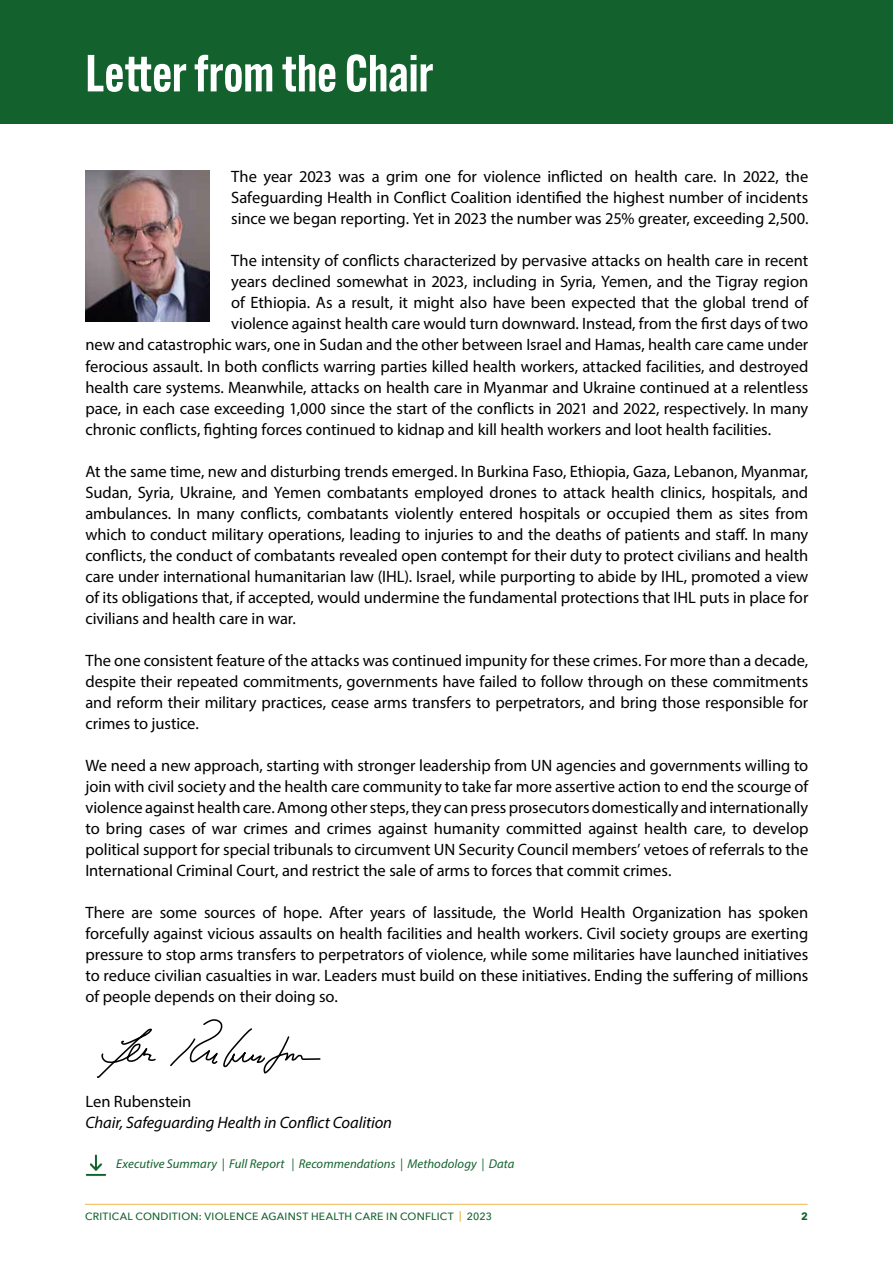
<style>
.page{position:relative;width:893px;height:1263px;background:#fff}
.page>*{position:absolute;margin:0;border:0;box-sizing:border-box;transform-origin:0 0}
.t1{font:600 51px "Alternate Gothic ATF";letter-spacing:-.005em;color:#fff}
.SHCC_Body_copy{font:16.5px/21px "Myriad Pro";letter-spacing:-.005em;color:#000;text-align:justify}
.Body_copy{font:italic 16.5px "Myriad Pro";letter-spacing:-.005em;color:#000}
.Body_copy-2{font:italic 12.75px "Myriad Pro";letter-spacing:.005em;color:#13622d}
.t2{font:500 10.5px "Avenir Next";letter-spacing:.025em;color:#13622d}
.t3{font:700 10.5px "Avenir Next";color:#13622d}
.s1{color:#eaa522}
</style>
<div class="page">
<hr style="left:85px;top:1204px;width:722px;height:1px;background:#eaa522">
<div style="left:0;top:0;width:893px;height:123px;background:#13622d"></div>
<img style="left:85px;top:170px;width:125px;height:151px">
<svg style="left:97px;top:1019px;width:224px;height:59px"></svg>
<div style="left:85px;top:1173px;width:22px;height:3px;border:1px solid #fff"></div>
<svg style="left:89px;top:1154px;width:14px;height:17px"></svg>
<p class="t1" style="left:85px;top:41px;width:350px">Letter from the Chair</p>
<p class="SHCC_Body_copy" style="left:231px;top:166px;width:579px">The year 2023 was a grim one for violence inflicted on health care. In 2022, the Safeguarding Health in Conflict Coalition identified the highest number of incidents since we began reporting. Yet in 2023 the number was 25% greater, exceeding 2,500.</p>
<p class="SHCC_Body_copy" style="left:231px;top:250px;width:578px">The intensity of conflicts characterized by pervasive attacks on health care in recent</p>
<p class="SHCC_Body_copy" style="left:231px;top:271px;width:578px">years declined somewhat in 2023, including in Syria, Yemen, and the Tigray region</p>
<p class="SHCC_Body_copy" style="left:231px;top:292px;width:578px">of Ethiopia. As a result, it might also have been expected that the global trend of</p>
<p class="SHCC_Body_copy" style="left:231px;top:313px;width:579px">violence against health care would turn downward. Instead, from the first days of two</p>
<p class="SHCC_Body_copy" style="left:85px;top:334px;width:724px">new and catastrophic wars, one in Sudan and the other between Israel and Hamas, health care came under</p>
<p class="SHCC_Body_copy" style="left:85px;top:355px;width:724px">ferocious assault. In both conflicts warring parties killed health workers, attacked facilities, and destroyed</p>
<p class="SHCC_Body_copy" style="left:85px;top:376px;width:724px">health care systems. Meanwhile, attacks on health care in Myanmar and Ukraine continued at a relentless</p>
<p class="SHCC_Body_copy" style="left:85px;top:397px;width:724px">pace, in each case exceeding 1,000 since the start of the conflicts in 2021 and 2022, respectively. In many</p>
<p class="SHCC_Body_copy" style="left:85px;top:418px;width:687px">chronic conflicts, fighting forces continued to kidnap and kill health workers and loot health facilities.</p>
<p class="SHCC_Body_copy" style="left:85px;top:460px;width:724px">At the same time, new and disturbing trends emerged. In Burkina Faso, Ethiopia, Gaza, Lebanon, Myanmar, Sudan, Syria, Ukraine, and Yemen combatants employed drones to attack health clinics, hospitals, and ambulances. In many conflicts, combatants violently entered hospitals or occupied them as sites from which to conduct military operations, leading to injuries to and the deaths of patients and staff. In many conflicts, the conduct of combatants revealed open contempt for their duty to protect civilians and health care under international humanitarian law (IHL). Israel, while purporting to abide by IHL, promoted a view of its obligations that, if accepted, would undermine the fundamental protections that IHL puts in place for civilians and health care in war.</p>
<p class="SHCC_Body_copy" style="left:85px;top:649px;width:724px">The one consistent feature of the attacks was continued impunity for these crimes. For more than a decade, despite their repeated commitments, governments have failed to follow through on these commitments and reform their military practices, cease arms transfers to perpetrators, and bring those responsible for crimes to justice.</p>
<p class="SHCC_Body_copy" style="left:85px;top:754px;width:724px">We need a new approach, starting with stronger leadership from UN agencies and governments willing to join with civil society and the health care community to take far more assertive action to end the scourge of violence against health care. Among other steps, they can press prosecutors domestically and internationally to bring cases of war crimes and crimes against humanity committed against health care, to develop political support for special tribunals to circumvent UN Security Council members’ vetoes of referrals to the International Criminal Court, and restrict the sale of arms to forces that commit crimes.</p>
<p class="SHCC_Body_copy" style="left:85px;top:901px;width:724px">There are some sources of hope. After years of lassitude, the World Health Organization has spoken forcefully against vicious assaults on health facilities and health workers. Civil society groups are exerting pressure to stop arms transfers to perpetrators of violence, while some militaries have launched initiatives to reduce civilian casualties in war. Leaders must build on these initiatives. Ending the suffering of millions of people depends on their doing so.</p>
<p class="SHCC_Body_copy" style="left:85px;top:1090px;width:107px">Len Rubenstein</p>
<p class="Body_copy" style="left:85px;top:1112px;width:308px">Chair, Safeguarding Health in Conflict Coalition</p>
<p class="Body_copy-2" style="left:116px;top:1156px;width:400px">Executive Summary | Full Report | Recommendations | Methodology | Data</p>
<p class="t2" style="left:85px;top:1207px;width:408px">CRITICAL CONDITION: VIOLENCE AGAINST HEALTH CARE IN CONFLICT <span class="s1">|</span> 2023</p>
<p class="t3" style="left:801px;top:1207px;width:8px">2</p>
</div>
